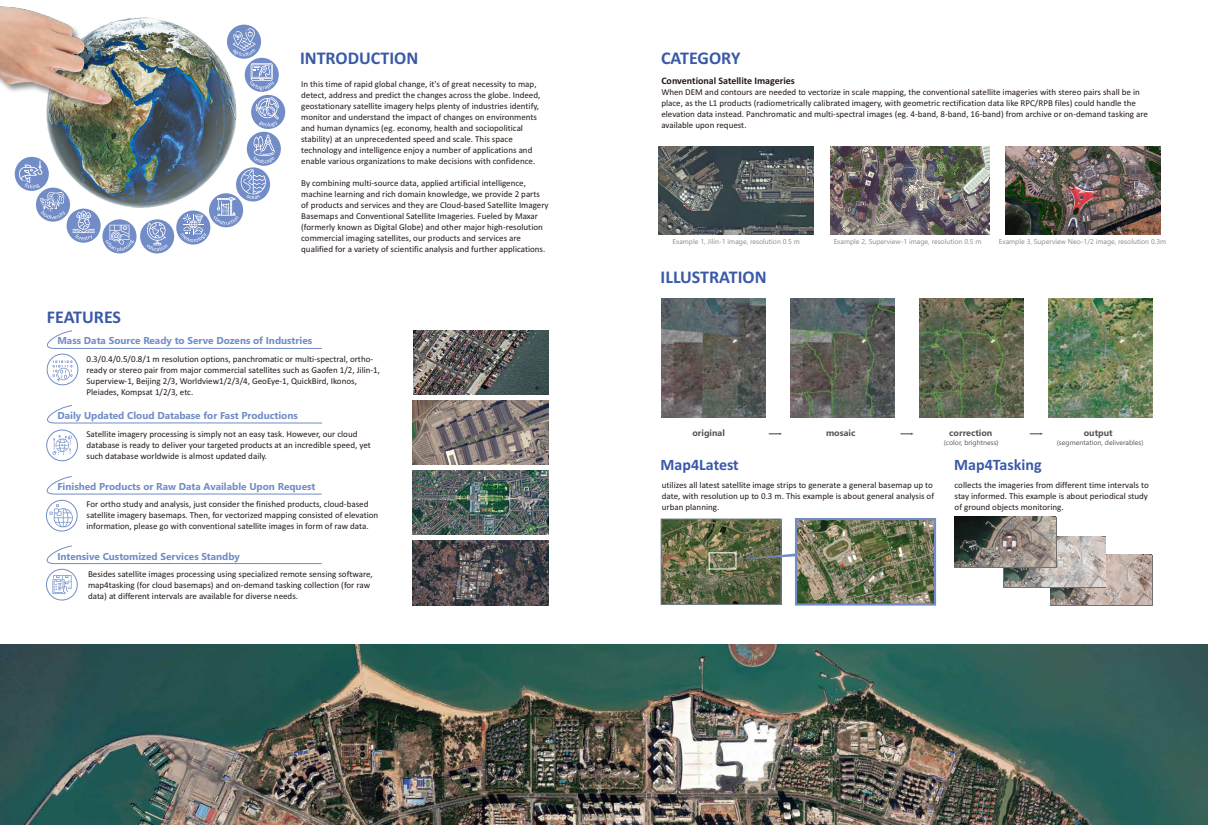
<style>
.page{position:relative;width:1208px;height:825px;background:#fff}
.page>*{position:absolute;margin:0;border:0;box-sizing:border-box;transform-origin:0 0}
.t1{font:700 18px "Calibri";color:#3a59a7}
.t2{font:700 16px "Calibri";color:#3a59a7}
.t3{font:700 10px "Nirmala UI";color:#718cc7}
.t4{font:700 10px "Calibri";color:#231916}
.t5{font:9px/11px "Calibri";color:#231916}
.t6{font:700 9px "Nirmala UI";color:#595857}
.t7{font:7px "Nirmala UI";color:#898989}
.t8{font:7px "Nirmala UI";color:#595857}
</style>
<div class="page">
<img style="left:413px;top:471px;width:136px;height:64px">
<img style="left:413px;top:400px;width:136px;height:64px">
<img style="left:413px;top:541px;width:136px;height:64px">
<img style="left:658px;top:147px;width:156px;height:87px">
<img style="left:830px;top:147px;width:159px;height:87px">
<svg style="left:1050px;top:555px;width:102px;height:51px"></svg>
<img style="left:1050px;top:555px;width:101px;height:49px">
<img style="left:0;top:644px;width:1208px;height:181px">
<svg style="left:1003px;top:537px;width:103px;height:51px"></svg>
<img style="left:661px;top:298px;width:104px;height:120px">
<img style="left:790px;top:298px;width:104px;height:120px">
<img style="left:919px;top:298px;width:104px;height:120px">
<img style="left:1048px;top:298px;width:104px;height:120px">
<img style="left:663px;top:521px;width:116px;height:82px">
<div style="left:661px;top:519px;width:120px;height:86px;border:1px solid #717f87"></div>
<div style="left:708px;top:552px;width:28px;height:17px;border:1px solid #fff"></div>
<svg style="left:53px;top:360px;width:19px;height:21px"></svg>
<svg style="left:53px;top:435px;width:19px;height:20px"></svg>
<svg style="left:50px;top:504px;width:23px;height:23px"></svg>
<svg style="left:52px;top:575px;width:20px;height:19px"></svg>
<svg style="left:46px;top:330px;width:276px;height:19px"></svg>
<svg style="left:47px;top:405px;width:276px;height:19px"></svg>
<svg style="left:46px;top:476px;width:276px;height:19px"></svg>
<svg style="left:46px;top:545px;width:276px;height:19px"></svg>
<div style="left:47px;top:354px;width:31px;height:31px;border:1px solid #718cc7;border-radius:50%"></div>
<div style="left:46px;top:430px;width:32px;height:31px;border:1px solid #718cc7;border-radius:50%"></div>
<div style="left:46px;top:500px;width:32px;height:31px;border:1px solid #718cc7;border-radius:50%"></div>
<div style="left:46px;top:569px;width:32px;height:31px;border:1px solid #718cc7;border-radius:50%"></div>
<svg style="left:768px;top:433px;width:14px;height:2px"></svg>
<svg style="left:900px;top:433px;width:13px;height:2px"></svg>
<svg style="left:1029px;top:433px;width:14px;height:2px"></svg>
<img style="left:0;top:6px;width:266px;height:212px">
<div style="left:227px;top:25px;width:34px;height:34px;background:#718cc7;border-radius:50%"></div>
<div style="left:245px;top:58px;width:34px;height:34px;background:#718cc7;border-radius:50%"></div>
<div style="left:251px;top:95px;width:34px;height:34px;background:#718cc7;border-radius:50%"></div>
<div style="left:247px;top:132px;width:34px;height:34px;background:#718cc7;border-radius:50%"></div>
<div style="left:236px;top:167px;width:34px;height:34px;background:#718cc7;border-radius:50%"></div>
<div style="left:209px;top:193px;width:34px;height:34px;background:#718cc7;border-radius:50%"></div>
<svg style="left:176px;top:210px;width:34px;height:35px"></svg>
<div style="left:140px;top:219px;width:34px;height:34px;background:#718cc7;border-radius:50%"></div>
<svg style="left:102px;top:219px;width:34px;height:34px"></svg>
<div style="left:67px;top:209px;width:34px;height:34px;background:#718cc7;border-radius:50%"></div>
<div style="left:36px;top:188px;width:34px;height:34px;background:#718cc7;border-radius:50%"></div>
<div style="left:15px;top:157px;width:34px;height:34px;background:#718cc7;border-radius:50%"></div>
<svg style="left:233px;top:28px;width:22px;height:28px"></svg>
<svg style="left:250px;top:63px;width:24px;height:27px"></svg>
<svg style="left:256px;top:97px;width:23px;height:30px"></svg>
<svg style="left:253px;top:135px;width:22px;height:28px"></svg>
<svg style="left:180px;top:215px;width:26px;height:27px"></svg>
<svg style="left:147px;top:222px;width:21px;height:29px"></svg>
<svg style="left:72px;top:210px;width:23px;height:30px"></svg>
<svg style="left:106px;top:225px;width:28px;height:27px"></svg>
<svg style="left:19px;top:160px;width:46px;height:59px"></svg>
<svg style="left:214px;top:169px;width:52px;height:56px"></svg>
<img style="left:1004px;top:537px;width:101px;height:50px">
<div style="left:954px;top:517px;width:103px;height:51px;background:#717171"></div>
<img style="left:954px;top:517px;width:102px;height:50px">
<img style="left:1005px;top:147px;width:155px;height:87px">
<svg style="left:738px;top:552px;width:57px;height:7px"></svg>
<img style="left:798px;top:521px;width:135px;height:81px">
<div style="left:795px;top:518px;width:141px;height:87px;border:2px solid #718cc7"></div>
<img style="left:413px;top:331px;width:136px;height:64px">
<h1 class="t1" style="left:300px;top:50px;width:120px">INTRODUCTION</h1>
<h1 class="t1" style="left:661px;top:50px;width:81px">CATEGORY</h1>
<p class="t5" style="left:301px;top:80px;width:241px">In this time of rapid global change, it's of great necessity to map, detect, address and predict the changes across the globe. Indeed, geostationary satellite imagery helps plenty of industries identify, monitor and understand the impact of changes on environments and human dynamics (eg. economy, health and sociopolitical stability) at an unprecedented speed and scale. This space technology and intelligence enjoy a number of applications and enable various organizations to make decisions with confidence.</p>
<h1 class="t1" style="left:47px;top:310px;width:76px">FEATURES</h1>
<p class="t5" style="left:301px;top:178px;width:249px">By combining multi-source data, applied artificial intelligence, machine learning and rich domain knowledge, we provide 2 parts of products and services and they are Cloud-based Satellite Imagery Basemaps and Conventional Satellite Imageries. Fueled by Maxar (formerly known as Digital Globe) and other major high-resolution commercial imaging satellites, our products and services are qualified for a variety of scientific analysis and further applications.</p>
<p class="t3" style="left:57px;top:337px;width:256px">Mass Data Source Ready to Serve Dozens of Industries</p>
<p class="t5" style="left:86px;top:354px;width:295px">0.3/0.4/0.5/0.8/1 m resolution options, panchromatic or multi-spectral, ortho&shy;ready or stereo pair from major commercial satellites such as Gaofen 1/2, Jilin-1, Superview-1, Beijing 2/3, Worldview1/2/3/4, GeoEye-1, QuickBird, Ikonos, Pleiades, Kompsat 1/2/3, etc.</p>
<p class="t5" style="left:86px;top:429px;width:286px">Satellite imagery processing is simply not an easy task. However, our cloud database is ready to deliver your targeted products at an incredible speed, yet such database worldwide is almost updated daily.</p>
<p class="t3" style="left:57px;top:412px;width:242px">Daily Updated Cloud Database for Fast Productions</p>
<p class="t3" style="left:57px;top:483px;width:259px">Finished Products or Raw Data Available Upon Request</p>
<p class="t5" style="left:86px;top:499px;width:293px">For ortho study and analysis, just consider the finished products, cloud-based satellite imagery basemaps. Then, for vectorized mapping consisted of elevation information, please go with conventional satellite images in form of raw data.</p>
<p class="t3" style="left:57px;top:553px;width:184px">Intensive Customized Services Standby</p>
<p class="t5" style="left:88px;top:569px;width:286px">Besides satellite images processing using specialized remote sensing software, map4tasking (for cloud basemaps) and on-demand tasking collection (for raw data) at different intervals are available for diverse needs.</p>
<p class="t4" style="left:661px;top:76px;width:135px">Conventional Satellite Imageries</p>
<p class="t5" style="left:661px;top:87px;width:488px">When DEM and contours are needed to vectorize in scale mapping, the conventional satellite imageries with stereo pairs shall be in place, as the L1 products (radiometrically calibrated imagery, with geometric rectification data like RPC/RPB files) could handle the elevation data instead. Panchromatic and multi-spectral images (eg. 4-band, 8-band, 16-band) from archive or on-demand tasking are available upon request.</p>
<p class="t7" style="left:672px;top:239px;width:129px">Example 1, Jilin-1 image, resolution 0.5 m</p>
<p class="t7" style="left:833px;top:239px;width:149px">Example 2, Superview-1 image, resolution 0.5 m</p>
<p class="t7" style="left:999px;top:239px;width:169px">Example 3, Superview Neo-1/2 image, resolution 0.3m</p>
<h1 class="t1" style="left:660px;top:269px;width:107px">ILLUSTRATION</h1>
<p class="t6" style="left:692px;top:429px;width:34px">original</p>
<p class="t6" style="left:826px;top:429px;width:31px">mosaic</p>
<p class="t6" style="left:949px;top:429px;width:45px">correction</p>
<p class="t6" style="left:1083px;top:429px;width:30px">output</p>
<p class="t8" style="left:943px;top:440px;width:56px">(color, brightness)</p>
<p class="t8" style="left:1056px;top:440px;width:88px">(segmentation, deliverables)</p>
<h2 class="t2" style="left:660px;top:457px;width:80px">Map4Latest</h2>
<h2 class="t2" style="left:954px;top:457px;width:89px">Map4Tasking</h2>
<p class="t5" style="left:662px;top:481px;width:274px">utilizes all latest satellite image strips to generate a general basemap up to date, with resolution up to 0.3 m. This example is about general analysis of urban planning.</p>
<p class="t5" style="left:954px;top:481px;width:196px;text-align:justify">collects the imageries from different time intervals to stay informed. This example is about periodical study of ground objects monitoring.</p>
</div>
